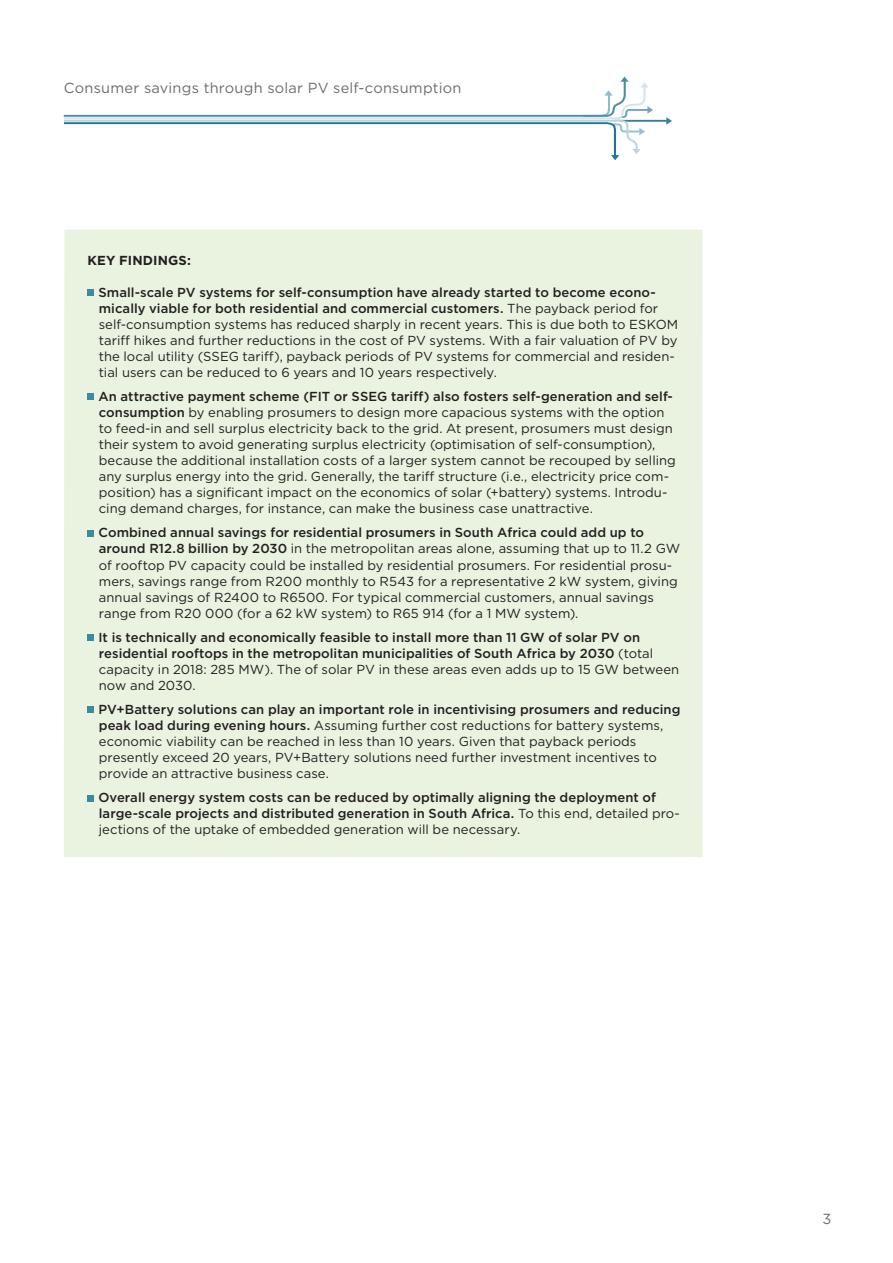
<style>
.page{position:relative;width:893px;height:1263px;background:#fff}
.page>*{position:absolute;margin:0;border:0;box-sizing:border-box;transform-origin:0 0}
.t1{font:14.55px "Gotham";letter-spacing:.02em;color:#6c6d70}
.t2{font:13.05px/16px "Gotham";color:#231f20}
.t3{font:500 13.05px/16px "Gotham";letter-spacing:.005em;color:#231f20}
.t4{font:700 13.05px "Gotham";letter-spacing:.01em;color:#231f20}
.s1{font-weight:500}
.s2{font-weight:400}
</style>
<div class="page">
<svg style="left:64px;top:77px;width:608px;height:83px"></svg>
<div style="left:64px;top:230px;width:639px;height:627px;background:#e9f3e0"></div>
<svg style="left:88px;top:290px;width:6px;height:6px"></svg>
<svg style="left:88px;top:394px;width:6px;height:6px"></svg>
<svg style="left:88px;top:530px;width:6px;height:6px"></svg>
<svg style="left:88px;top:635px;width:6px;height:6px"></svg>
<svg style="left:88px;top:707px;width:6px;height:6px"></svg>
<svg style="left:88px;top:795px;width:6px;height:6px"></svg>
<p class="t1" style="left:64px;top:78px;width:399px">Consumer savings through solar PV self-consumption</p>
<p class="t4" style="left:88px;top:251px;width:105px">KEY FINDINGS:</p>
<p class="t2" style="left:98px;top:284px;width:581px"><span class="s1">Small-scale PV systems for self-consumption have already started to become econo&shy;mically viable for both residential and commercial customers.</span> The payback period for self-consumption systems has reduced sharply in recent years. This is due both to ESKOM tariff hikes and further reductions in the cost of PV systems. With a fair valuation of PV by the local utility (SSEG tariff), payback periods of PV systems for commercial and residen&shy;tial users can be reduced to 6 years and 10 years respectively.</p>
<p class="t2" style="left:98px;top:388px;width:579px"><span class="s1">An attractive payment scheme (FIT or SSEG tariff) also fosters self-generation and self&shy;consumption</span> by enabling prosumers to design more capacious systems with the option to feed-in and sell surplus electricity back to the grid. At present, prosumers must design their system to avoid generating surplus electricity (optimisation of self-consumption), because the additional installation costs of a larger system cannot be recouped by selling any surplus energy into the grid. Generally, the tariff structure (i.e., electricity price com&shy;position) has a significant impact on the economics of solar (+battery) systems. Introdu&shy;cing demand charges, for instance, can make the business case unattractive.</p>
<p class="t2" style="left:98px;top:524px;width:583px"><span class="s1">Combined annual savings for residential prosumers in South Africa could add up to around R12.8 billion by 2030</span> in the metropolitan areas alone, assuming that up to 11.2 GW of rooftop PV capacity could be installed by residential prosumers. For residential prosu&shy;mers, savings range from R200 monthly to R543 for a representative 2 kW system, giving annual savings of R2400 to R6500. For typical commercial customers, annual savings range from R20 000 (for a 62 kW system) to R65 914 (for a 1 MW system).</p>
<p class="t3" style="left:98px;top:629px;width:582px">It is technically and economically feasible to install more than 11 GW of solar PV on residential rooftops in the metropolitan municipalities of South Africa by 2030 <span class="s2">(total capacity in 2018: 285 MW). The of solar PV in these areas even adds up to 15 GW between now and 2030.</span></p>
<p class="t2" style="left:98px;top:701px;width:584px"><span class="s1">PV+Battery solutions can play an important role in incentivising prosumers and reducing peak load during evening hours.</span> Assuming further cost reductions for battery systems, economic viability can be reached in less than 10 years. Given that payback periods presently exceed 20 years, PV+Battery solutions need further investment incentives to provide an attractive business case.</p>
<p class="t3" style="left:98px;top:789px;width:583px">Overall energy system costs can be reduced by optimally aligning the deployment of large-scale projects and distributed generation in South Africa. <span class="s2">To this end, detailed pro&shy;jections of the uptake of embedded generation will be necessary.</span></p>
<p class="t1" style="left:822px;top:1210px;width:10px">3</p>
</div>
